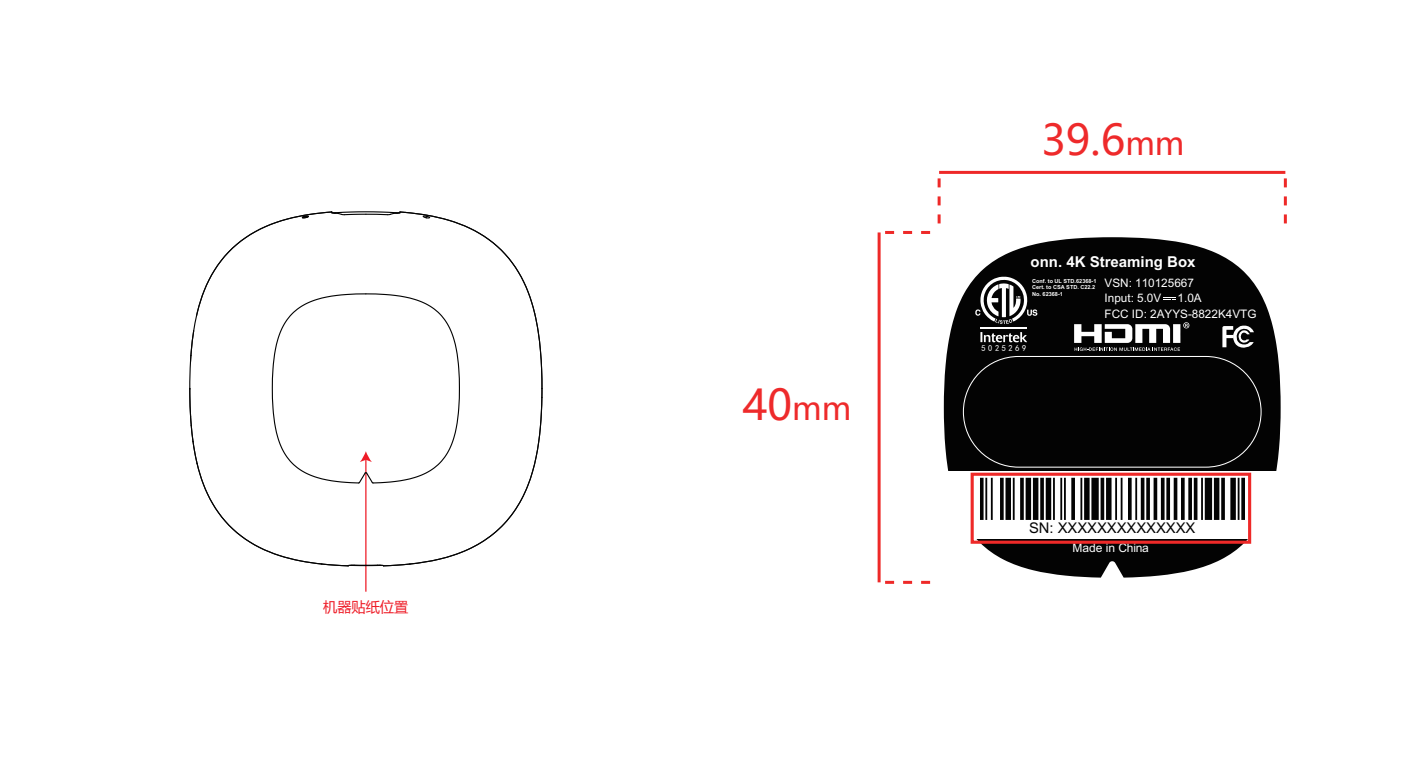
<style>
.page{position:relative;width:1416px;height:768px;background:#fff}
.page>*{position:absolute;margin:0;border:0;box-sizing:border-box;transform-origin:0 0}
.t1{font:42px "Microsoft Ya Hei";color:#ee2a2b}
.t2{font:700 15px "Arial";color:#fff}
.t3{font:14.7px "Arial";color:#030303}
.t4{font:14.1px "Microsoft Ya Hei";color:#ee1c27}
.t5{font:12px "Arial";letter-spacing:-.01em;color:#fff}
.t6{font:11.7px/15.3px "Arial";color:#fff}
.t7{font:8.4px "Sim Hei";letter-spacing:.3em;color:#fff}
.t8{font:700 5.4px/6.6px "Arial";color:#fff}
.s1{font-size:31.5px}
</style>
<div class="page">
<svg style="left:944px;top:237px;width:336px;height:340px;fill:#030303"></svg>
<hr style="left:365px;top:458px;width:1px;height:133px;background:#ee1c27">
<svg style="left:189px;top:211px;width:354px;height:356px"></svg>
<svg style="left:1163px;top:297px;width:12px;height:3px"></svg>
<svg style="left:1222px;top:323px;width:32px;height:25px"></svg>
<div style="left:944px;top:471px;width:336px;height:67px;background:#fff"></div>
<img style="left:980px;top:477px;width:264px;height:43px">
<svg style="left:980px;top:332px;width:47px;height:10px"></svg>
<svg style="left:975px;top:276px;width:62px;height:48px"></svg>
<hr style="left:980px;top:327px;width:47px;height:1px;background:#fff">
<div style="left:963px;top:356px;width:298px;height:111px;border:1px solid #fff;border-radius:55px"></div>
<div style="left:970px;top:472px;width:281px;height:71px;border:3px solid #ee2928"></div>
<hr style="left:939px;top:171px;width:346px;height:3px;background:#ee2928">
<svg style="left:937px;top:172px;width:3px;height:51px"></svg>
<svg style="left:1284px;top:172px;width:3px;height:51px"></svg>
<hr style="left:877px;top:232px;width:3px;height:350px;background:#ee2928">
<svg style="left:879px;top:231px;width:51px;height:3px"></svg>
<svg style="left:879px;top:580px;width:51px;height:3px"></svg>
<svg style="left:1074px;top:322px;width:115px;height:29px"></svg>
<h3 class="t4" style="left:323px;top:597px;width:87px">机器贴纸位置</h3>
<h1 class="t1" style="left:743px;top:376px;width:110px">40<span class="s1">mm</span></h1>
<h1 class="t1" style="left:1041px;top:111px;width:145px">39.6<span class="s1">mm</span></h1>
<h2 class="t2" style="left:1030px;top:252px;width:167px">onn. 4K Streaming Box</h2>
<h3 class="t6" style="left:1104px;top:290px;width:58px">Input: 5.0V</h3>
<h3 class="t6" style="left:1104px;top:275px;width:91px">VSN: 110125667</h3>
<p class="t8" style="left:1032px;top:277px;width:66px">Conf. to UL STD.62368-1<br>Cert. to CSA STD. C22.2<br>No. 62368-1</p>
<h3 class="t6" style="left:1104px;top:290px;width:153px;text-indent:73px">1.0A<br>FCC ID: 2AYYS-8822K4VTG</h3>
<h3 class="t7" style="left:981px;top:343px;width:46px">5025269</h3>
<h3 class="t3" style="left:1029px;top:519px;width:168px">SN: XXXXXXXXXXXXXX</h3>
<h3 class="t5" style="left:1072px;top:541px;width:78px">Made in China</h3>
</div>
